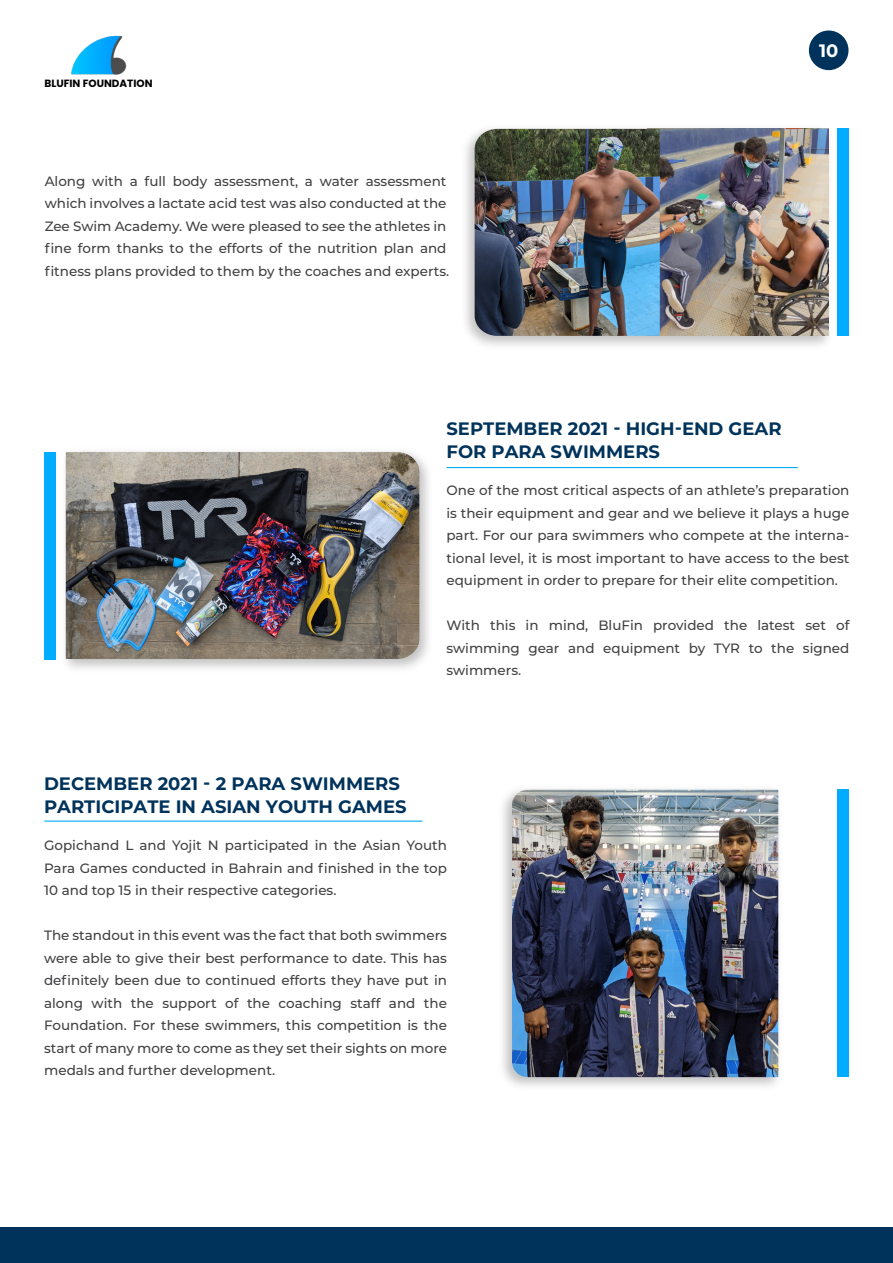
<style>
.page{position:relative;width:893px;height:1263px;background:#fff}
.page>*{position:absolute;margin:0;border:0;box-sizing:border-box;transform-origin:0 0}
.t1{font:700 18px/22.5px "Montserrat";color:#00335b}
.t2{font:700 18px "Montserrat";color:#fff}
.t3{font:500 13.5px/22.5px "Montserrat";color:#414042;text-align:justify}
.t4{font:700 10.5px "Poppins";color:#000}
</style>
<div class="page">
<img style="left:502px;top:789px;width:277px;height:298px">
<img style="left:512px;top:790px;width:266px;height:287px">
<img style="left:65px;top:451px;width:364px;height:218px">
<img style="left:66px;top:452px;width:353px;height:207px">
<img style="left:71px;top:35px;width:55px;height:40px">
<div style="left:809px;top:31px;width:39px;height:39px;background:#00335b;border-radius:20px"></div>
<hr style="left:447px;top:467px;width:351px;height:1px;background:#00acff">
<hr style="left:44px;top:820px;width:378px;height:2px;background:#00acff">
<div style="left:837px;top:129px;width:11px;height:207px;background:#00acff"></div>
<div style="left:837px;top:790px;width:11px;height:287px;background:#00acff"></div>
<div style="left:45px;top:452px;width:11px;height:207px;background:#00acff"></div>
<img style="left:465px;top:128px;width:364px;height:218px">
<img style="left:660px;top:129px;width:168px;height:207px">
<img style="left:475px;top:129px;width:185px;height:207px">
<div style="left:0;top:1227px;width:893px;height:36px;background:#00335b"></div>
<p class="t4" style="left:45px;top:77px;width:110px">BLUFIN FOUNDATION</p>
<p class="t3" style="left:45px;top:169px;width:406px;text-align:left">Along with a full body assessment, a water assessment which involves a lactate acid test was also conducted at the Zee Swim Academy. We were pleased to see the athletes in fine form thanks to the efforts of the nutrition plan and fitness plans provided to them by the coaches and experts.</p>
<h1 class="t2" style="left:819px;top:37px;width:21px">10</h1>
<h1 class="t1" style="left:446px;top:417px;width:337px">SEPTEMBER 2021 - HIGH-END GEAR<br>FOR PARA SWIMMERS</h1>
<p class="t3" style="left:446px;top:479px;width:404px">One of the most critical aspects of an athlete’s preparation is their equipment and gear and we believe it plays a huge part. For our para swimmers who compete at the interna&shy;tional level, it is most important to have access to the best equipment in order to prepare for their elite competition.</p>
<p class="t3" style="left:446px;top:614px;width:404px">With this in mind, BluFin provided the latest set of swimming gear and equipment by TYR to the signed swimmers.</p>
<h1 class="t1" style="left:44px;top:771px;width:364px">DECEMBER 2021 - 2 PARA SWIMMERS<br>PARTICIPATE IN ASIAN YOUTH GAMES</h1>
<p class="t3" style="left:44px;top:833px;width:404px">Gopichand L and Yojit N participated in the Asian Youth Para Games conducted in Bahrain and finished in the top 10 and top 15 in their respective categories.</p>
<p class="t3" style="left:44px;top:923px;width:404px">The standout in this event was the fact that both swimmers were able to give their best performance to date. This has definitely been due to continued efforts they have put in along with the support of the coaching staff and the Foundation. For these swimmers, this competition is the start of many more to come as they set their sights on more medals and further development.</p>
</div>
